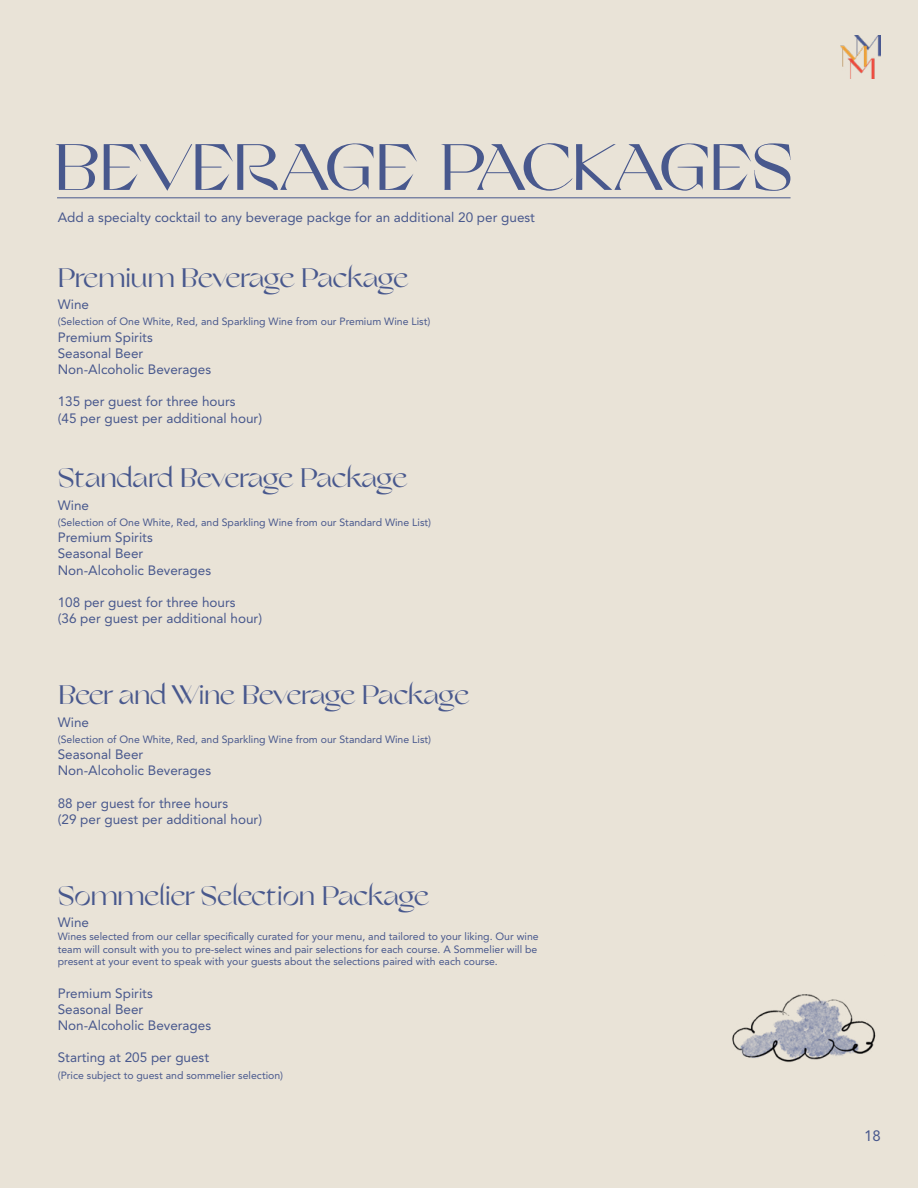
<style>
.page{position:relative;width:918px;height:1188px;background:#e9e3d7}
.page>*{position:absolute;margin:0;border:0;box-sizing:border-box;transform-origin:0 0}
.t1{font:66px "Grand Slang";letter-spacing:-.05em;color:#48588d}
.t2{font:27px "Grand Slang B Side";letter-spacing:-.04em;color:#48588d}
.t3{font:27px "Grand Slang B Side";letter-spacing:-.02em;color:#48588d}
.t4{font:15px "Avenir LT Std";color:#48588d}
.t5{font:13.5px/16.2px "Avenir LT Std";color:#48588d}
.t6{font:10.5px/12.6px "Avenir LT Std";color:#48588d;text-align:justify}
</style>
<div class="page">
<img style="left:841px;top:36px;width:39px;height:43px">
<img style="left:732px;top:994px;width:144px;height:69px">
<hr style="left:57px;top:198px;width:734px;height:1px;background:#48588d">
<h1 class="t1" style="left:53px;top:130px;width:742px">BEVERAGE PACKAGES</h1>
<p class="t5" style="left:58px;top:209px;width:479px">Add a specialty cocktail to any beverage packge for an additional 20 per guest</p>
<h2 class="t2" style="left:58px;top:262px;width:353px">Premium Beverage Package</h2>
<p class="t5" style="left:58px;top:297px;width:33px">Wine</p>
<p class="t6" style="left:58px;top:316px;width:374px">(Selection of One White, Red, and Sparkling Wine from our Premium Wine List)</p>
<p class="t5" style="left:58px;top:329px;width:155px">Premium Spirits<br>Seasonal Beer<br>Non-Alcoholic Beverages</p>
<p class="t5" style="left:58px;top:394px;width:206px">135 per guest for three hours<br>(45 per guest per additional hour)</p>
<h2 class="t2" style="left:58px;top:463px;width:352px">Standard Beverage Package</h2>
<p class="t5" style="left:58px;top:497px;width:33px">Wine</p>
<p class="t6" style="left:58px;top:516px;width:375px">(Selection of One White, Red, and Sparkling Wine from our Standard Wine List)</p>
<p class="t5" style="left:58px;top:530px;width:155px">Premium Spirits<br>Seasonal Beer<br>Non-Alcoholic Beverages</p>
<p class="t5" style="left:58px;top:594px;width:206px">108 per guest for three hours<br>(36 per guest per additional hour)</p>
<h2 class="t2" style="left:58px;top:680px;width:414px">Beer and Wine Beverage Package</h2>
<p class="t5" style="left:58px;top:714px;width:33px">Wine</p>
<p class="t6" style="left:58px;top:733px;width:375px">(Selection of One White, Red, and Sparkling Wine from our Standard Wine List)</p>
<p class="t5" style="left:58px;top:747px;width:155px">Seasonal Beer<br>Non-Alcoholic Beverages</p>
<p class="t5" style="left:58px;top:795px;width:206px">88 per guest for three hours<br>(29 per guest per additional hour)</p>
<h2 class="t3" style="left:58px;top:881px;width:373px">Sommelier Selection Package</h2>
<p class="t5" style="left:58px;top:915px;width:33px">Wine</p>
<p class="t6" style="left:58px;top:930px;width:482px">Wines selected from our cellar specifically curated for your menu, and tailored to your liking. Our wine team will consult with you to pre-select wines and pair selections for each course. A Sommelier will be present at your event to speak with your guests about the selections paired with each course.</p>
<p class="t5" style="left:58px;top:985px;width:155px">Premium Spirits<br>Seasonal Beer<br>Non-Alcoholic Beverages</p>
<p class="t5" style="left:58px;top:1050px;width:153px">Starting at 205 per guest</p>
<p class="t6" style="left:58px;top:1069px;width:227px">(Price subject to guest and sommelier selection)</p>
<h3 class="t4" style="left:864px;top:1127px;width:18px">18</h3>
</div>
